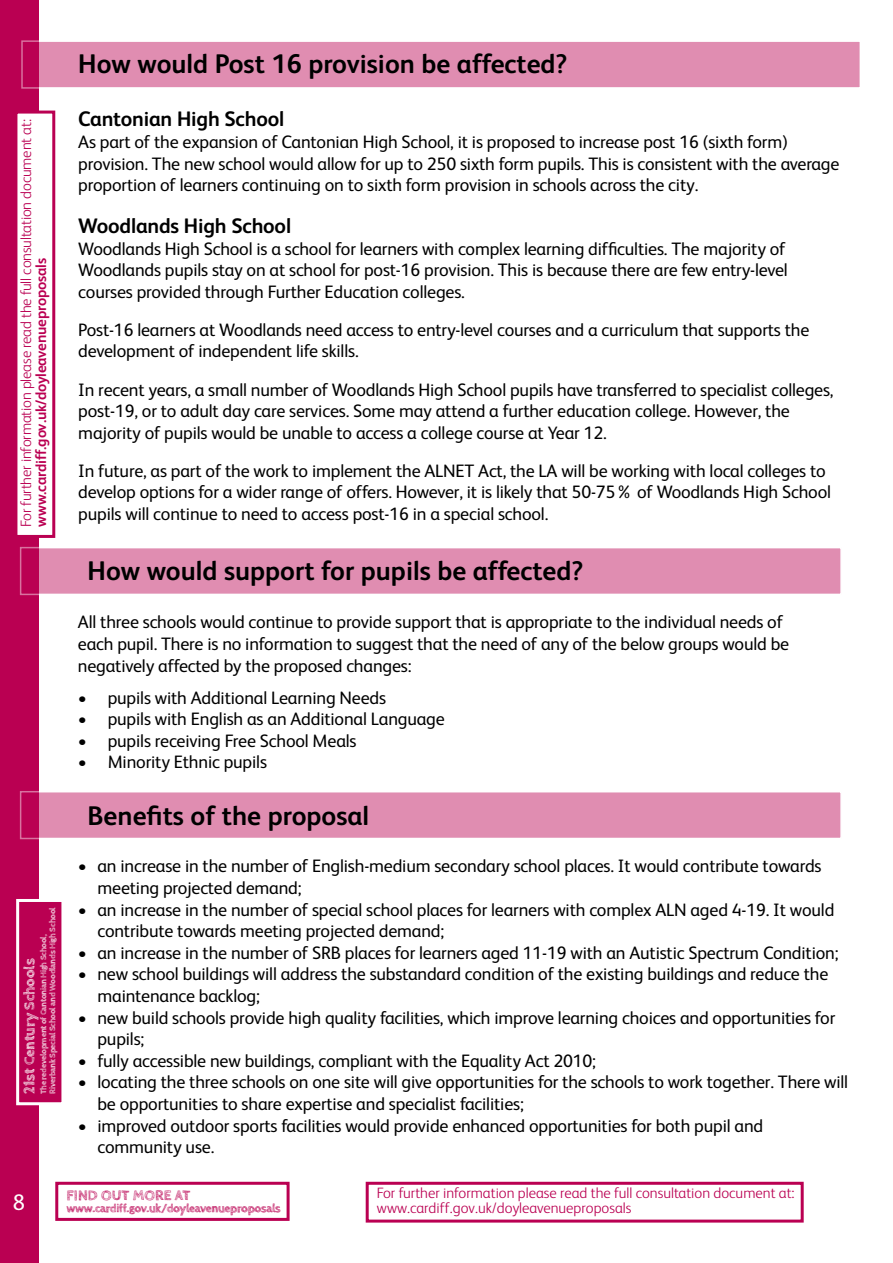
<style>
.page{position:relative;width:893px;height:1263px;background:#fff}
.page>*{position:absolute;margin:0;border:0;box-sizing:border-box;transform-origin:0 0}
.t1{font:700 27px "FS Albert";color:#000}
.t2{font:22.5px "FS Albert";color:#fff}
.t3{font:700 21px "FS Albert";letter-spacing:-.01em;color:#000}
.t4{font:18px/21.6px "FS Albert";letter-spacing:-.01em;color:#000}
.t5{font:300 15px/15px "FS Albert";color:#ba0052}
.t6{font:700 14.85px "Cabin Sketch";color:#fff}
.t7{font:700 14.85px "Cabin Sketch";color:#ba0052}
.t8{font:700 12px "Cabin Sketch";letter-spacing:-.03em;color:#ba0052}
.t9{font:700 8.4px/9px "Cabin Sketch";letter-spacing:-.025em;color:#fff}
.s1{font-weight:700}
</style>
<div class="page">
<div style="left:0;top:0;width:39px;height:1263px;background:#ba0052"></div>
<div style="left:20px;top:547px;width:822px;height:48px;background:#e08db1;border:2px solid #fff"></div>
<div style="left:20px;top:791px;width:822px;height:48px;background:#e08db1;border:2px solid #fff"></div>
<div style="left:21px;top:40px;width:840px;height:49px;background:#e08db1;border:2px solid #fff"></div>
<div style="left:55px;top:1182px;width:235px;height:39px;background:#fff;border:3px solid #ba0052"></div>
<div style="left:366px;top:1182px;width:438px;height:40px;background:#fff;border:3px solid #ba0052"></div>
<div style="left:14px;top:111px;width:41px;height:427px;background:#fff;border:3px solid #ba0052"></div>
<div style="left:16px;top:899px;width:48px;height:206px;background:#ba0052;border:3px solid #fff"></div>
<p class="t5" style="left:18px;top:527px;width:409px;rotate:-90deg">For further information please read the full consultation document at: <span class="s1">www.cardiff.gov.uk/doyleavenueproposals</span></p>
<p class="t1" style="left:78px;top:45px;width:491px">How would Post 16 provision be affected?</p>
<p class="t3" style="left:78px;top:105px;width:207px">Cantonian High School</p>
<p class="t4" style="left:78px;top:130px;width:763px">As part of the expansion of Cantonian High School, it is proposed to increase post 16 (sixth form) provision. The new school would allow for up to 250 sixth form pupils. This is consistent with the average proportion of learners continuing on to sixth form provision in schools across the city.</p>
<p class="t3" style="left:78px;top:211px;width:214px">Woodlands High School</p>
<p class="t4" style="left:78px;top:237px;width:711px">Woodlands High School is a school for learners with complex learning difficulties. The majority of<br>Woodlands pupils stay on at school for post-16 provision. This is because there are few entry-level courses provided through Further Education colleges.</p>
<p class="t4" style="left:78px;top:318px;width:733px">Post-16 learners at Woodlands need access to entry-level courses and a curriculum that supports the development of independent life skills.</p>
<p class="t4" style="left:78px;top:378px;width:757px">In recent years, a small number of Woodlands High School pupils have transferred to specialist colleges, post-19, or to adult day care services. Some may attend a further education college. However, the majority of pupils would be unable to access a college course at Year 12.</p>
<p class="t4" style="left:78px;top:459px;width:754px">In future, as part of the work to implement the ALNET Act, the LA will be working with local colleges to develop options for a wider range of offers. However, it is likely that 50-75% of Woodlands High School pupils will continue to need to access post-16 in a special school.</p>
<p class="t1" style="left:87px;top:553px;width:497px">How would support for pupils be affected?</p>
<p class="t4" style="left:78px;top:610px;width:713px">All three schools would continue to provide support that is appropriate to the individual needs of each pupil. There is no information to suggest that the need of any of the below groups would be negatively affected by the proposed changes:</p>
<p class="t4" style="left:78px;top:686px;width:310px">• pupils with Additional Learning Needs</p>
<p class="t4" style="left:78px;top:707px;width:368px">• pupils with English as an Additional Language</p>
<p class="t4" style="left:78px;top:729px;width:280px">• pupils receiving Free School Meals</p>
<p class="t4" style="left:78px;top:751px;width:191px">• Minority Ethnic pupils</p>
<p class="t9" style="left:39px;top:1094px;width:188px;rotate:-90deg">The redevelopment of Cantonian High School,<br>Riverbank Special School and Woodlands High School</p>
<p class="t6" style="left:21px;top:1094px;width:137px;rotate:-90deg">21st Century Schools</p>
<p class="t1" style="left:87px;top:797px;width:283px">Benefits of the proposal</p>
<p class="t4" style="left:97px;top:854px;width:726px;text-indent:-20px">• an increase in the number of English-medium secondary school places. It would contribute towards meeting projected demand;</p>
<p class="t4" style="left:97px;top:898px;width:738px;text-indent:-20px">• an increase in the number of special school places for learners with complex ALN aged 4-19. It would contribute towards meeting projected demand;</p>
<p class="t4" style="left:78px;top:941px;width:762px">• an increase in the number of SRB places for learners aged 11-19 with an Autistic Spectrum Condition;</p>
<p class="t4" style="left:97px;top:962px;width:732px;text-indent:-20px">• new school buildings will address the substandard condition of the existing buildings and reduce the maintenance backlog;</p>
<p class="t4" style="left:97px;top:1006px;width:739px;text-indent:-20px">• new build schools provide high quality facilities, which improve learning choices and opportunities for pupils;</p>
<p class="t4" style="left:78px;top:1049px;width:520px">• fully accessible new buildings, compliant with the Equality Act 2010;</p>
<p class="t4" style="left:97px;top:1070px;width:752px;text-indent:-20px">• locating the three schools on one site will give opportunities for the schools to work together. There will be opportunities to share expertise and specialist facilities;</p>
<p class="t4" style="left:97px;top:1114px;width:667px;text-indent:-20px">• improved outdoor sports facilities would provide enhanced opportunities for both pupil and community use.</p>
<p class="t2" style="left:13px;top:1187px;width:14px">8</p>
<p class="t7" style="left:67px;top:1187px;width:125px">FIND OUT MORE AT</p>
<p class="t8" style="left:67px;top:1201px;width:216px">www.cardiff.gov.uk/doyleavenueproposals</p>
<p class="t5" style="left:377px;top:1185px;width:419px">For further information please read the full consultation document at: www.cardiff.gov.uk/doyleavenueproposals</p>
</div>
